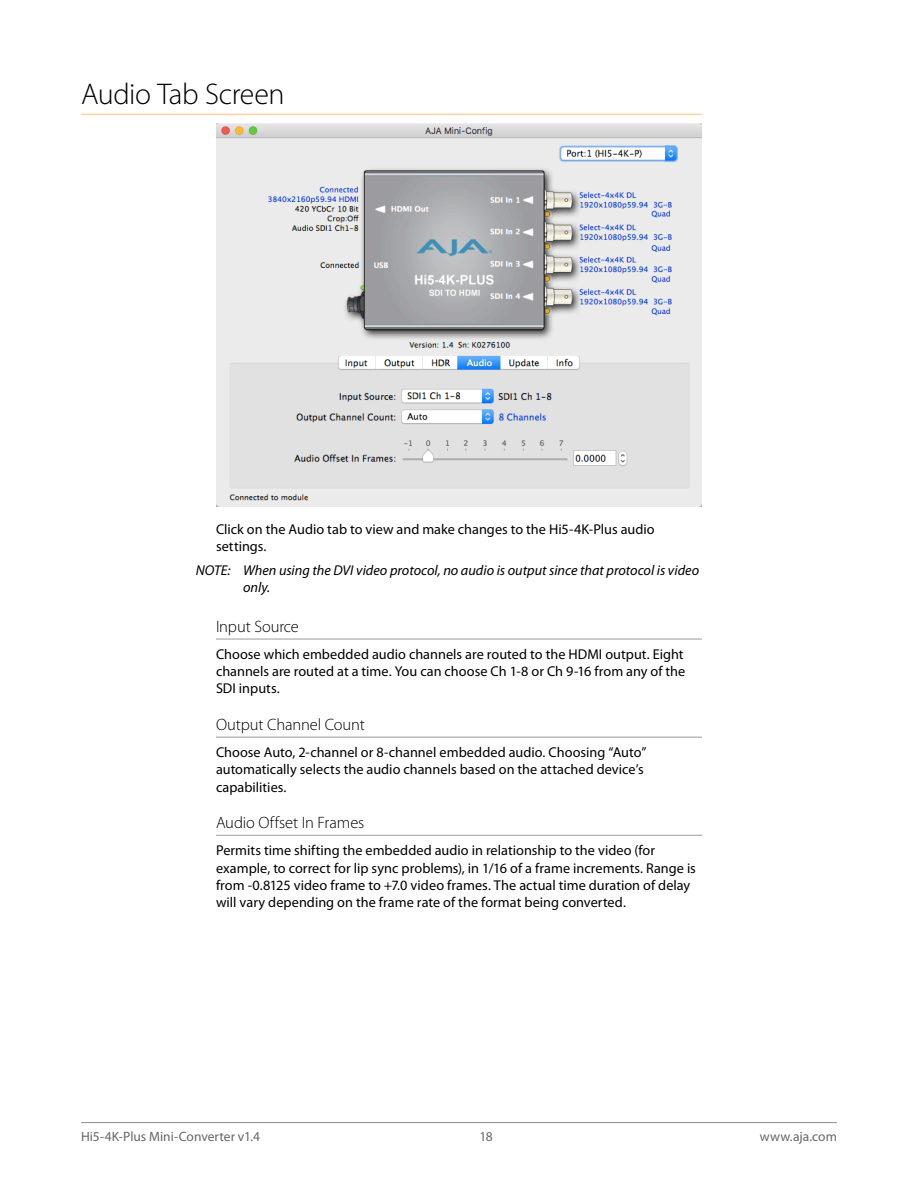
<style>
.page{position:relative;width:918px;height:1188px;background:#fff}
.page>*{position:absolute;margin:0;border:0;box-sizing:border-box;transform-origin:0 0}
._1Head{font:300 30px "Myriad Pro";letter-spacing:-.015em;color:#000}
._4Head{font:300 16.5px "Myriad Pro";letter-spacing:-.005em;color:#000}
.Body{font:14.25px/17.1px "Myriad Pro";letter-spacing:.005em;color:#000}
.NOTE{font:italic 14.25px/17.1px "Myriad Pro";color:#000}
.t1{font:13.5px "Myriad Pro";color:#666}
</style>
<div class="page">
<hr style="left:81px;top:1122px;width:756px;height:1px;background:#999">
<hr style="left:81px;top:114px;width:621px;height:1px;background:#ffd699">
<hr style="left:216px;top:639px;width:486px;height:1px;background:#999">
<hr style="left:216px;top:737px;width:486px;height:1px;background:#999">
<hr style="left:216px;top:835px;width:486px;height:1px;background:#999">
<img style="left:216px;top:123px;width:486px;height:383px">
<p class="_1Head" style="left:81px;top:77px;width:205px">Audio Tab Screen</p>
<p class="Body" style="left:216px;top:520px;width:440px">Click on the Audio tab to view and make changes to the Hi5-4K-Plus audio settings.</p>
<p class="NOTE" style="left:243px;top:561px;width:458px;text-indent:-47px">NOTE: When using the DVI video protocol, no audio is output since that protocol is video only.</p>
<p class="_4Head" style="left:216px;top:617px;width:84px">Input Source</p>
<p class="Body" style="left:216px;top:646px;width:471px">Choose which embedded audio channels are routed to the HDMI output. Eight channels are routed at a time. You can choose Ch 1-8 or Ch 9-16 from any of the<br>SDI inputs.</p>
<p class="_4Head" style="left:216px;top:716px;width:150px">Output Channel Count</p>
<p class="Body" style="left:216px;top:744px;width:432px">Choose Auto, 2-channel or 8-channel embedded audio. Choosing “Auto” automatically selects the audio channels based on the attached device’s capabilities.</p>
<p class="_4Head" style="left:216px;top:814px;width:150px">Audio Offset In Frames</p>
<p class="Body" style="left:216px;top:842px;width:481px">Permits time shifting the embedded audio in relationship to the video (for example, to correct for lip sync problems), in 1/16 of a frame increments. Range is from -0.8125 video frame to +7.0 video frames. The actual time duration of delay will vary depending on the frame rate of the format being converted.</p>
<p class="t1" style="left:81px;top:1128px;width:181px">Hi5-4K-Plus Mini-Converter v1.4</p>
<p class="t1" style="left:479px;top:1128px;width:15px">18</p>
<p class="t1" style="left:760px;top:1128px;width:79px">www.aja.com</p>
</div>
